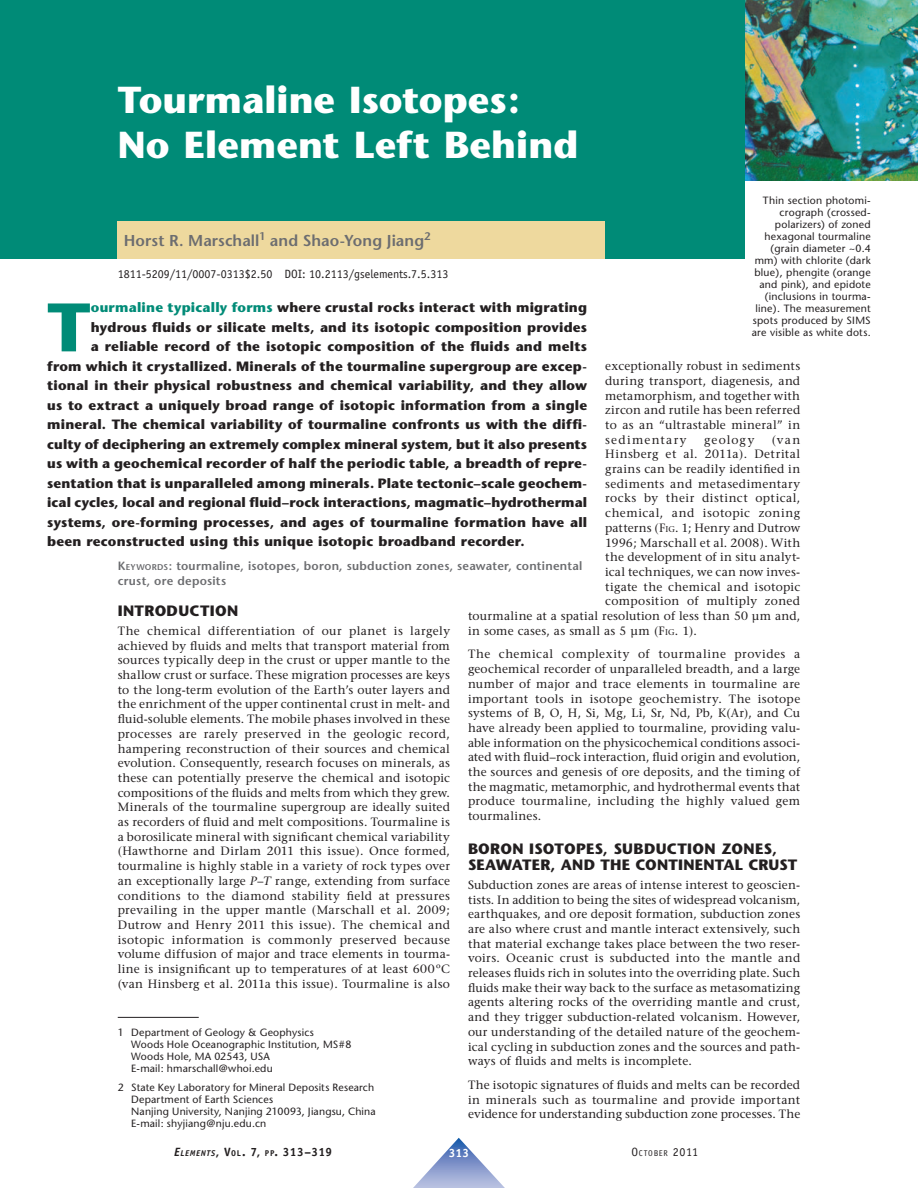
<style>
.page{position:relative;width:918px;height:1188px;background:#fff}
.page>*{position:absolute;margin:0;border:0;box-sizing:border-box;transform-origin:0 0}
.t1{font:700 68.4px "Stone Sans";color:#008b77}
.t2{font:700 37.5px/45px "Stone Sans";letter-spacing:.005em;color:#fff}
.t3{font:600 15.75px "Stone Sans";letter-spacing:.005em;color:#6c6d70}
.t4{font:700 15px/15.8px "Stone Sans";letter-spacing:.02em;color:#231f20}
.t5{font:700 13.5px "Stone Sans";letter-spacing:.015em;color:#231f20}
.t6{font:12px/14.7px "Stone Serif";letter-spacing:.025em;color:#231f20;text-align:justify}
.t7{font:600 12px/14.7px "Stone Sans";letter-spacing:.02em;color:#6c6d70}
.t8{font:12px "Officina Sans";color:#231f20}
.t9{font:12px "Stone Serif";letter-spacing:.045em;color:#231f20}
.t10{font:12px "Stone Serif";letter-spacing:.005em;color:#231f20}
.t11{font:700 12px "Officina Sans";letter-spacing:.025em;color:#231f20}
.t12{font:12px "Stone Serif";letter-spacing:.085em;color:#231f20}
.t13{font:700 12px "Officina Sans";color:#fff}
.t14{font:10.5px/12px "Stone Sans";letter-spacing:.02em;color:#231f20}
.t15{font:8.4px "Officina Sans";letter-spacing:.085em;color:#231f20}
.s1{color:#008b77}
.s2{font-size:8.4px}
.s3{font-style:italic}
.s4{font-style:italic;font-size:8.4px}
.s5{font-size:12px}
</style>
<div class="page">
<svg style="left:413px;top:1138px;width:92px;height:50px"></svg>
<img style="left:745px;top:0;width:173px;height:181px">
<div style="left:0;top:0;width:745px;height:259px;background:#008b77"></div>
<div style="left:118px;top:221px;width:487px;height:38px;background:#eed99e"></div>
<hr style="left:118px;top:1017px;width:81px;height:1px;background:#231f20">
<h2 class="t2" style="left:118px;top:81px;width:462px">Tourmaline Isotopes:<br>No Element Left Behind</h2>
<p class="t14" style="left:752px;top:195px;width:120px;text-align:right">Thin section photomi&shy;crograph (crossed&shy;polarizers) of zoned hexagonal tourmaline (grain diameter ~0.4 mm) with chlorite (dark blue), phengite (orange and pink), and epidote (inclusions in tourma&shy;line). The measurement spots produced by SIMS are visible as white dots.</p>
<h3 class="t3" style="left:124px;top:234px;width:308px">Horst R. Marschall<sup>1</sup> and Shao-Yong Jiang<sup>2</sup></h3>
<p class="t8" style="left:118px;top:270px;width:332px">1811-5209/11/0007-0313$2.50 DOI: 10.2113/gselements.7.5.313</p>
<h1 class="t1" style="left:47px;top:301px;width:45px">T</h1>
<p class="t5" style="left:91px;top:302px;width:498px"><span class="s1">ourmaline typically forms</span> where crustal rocks interact with migrating</p>
<p class="t5" style="left:91px;top:322px;width:498px">hydrous fluids or silicate melts, and its isotopic composition provides</p>
<p class="t5" style="left:91px;top:341px;width:498px">a reliable record of the isotopic composition of the fluids and melts</p>
<p class="t5" style="left:47px;top:361px;width:541px">from which it crystallized. Minerals of the tourmaline supergroup are excep-</p>
<p class="t5" style="left:47px;top:380px;width:541px">tional in their physical robustness and chemical variability, and they allow</p>
<p class="t5" style="left:47px;top:400px;width:541px">us to extract a uniquely broad range of isotopic information from a single</p>
<p class="t5" style="left:47px;top:419px;width:541px">mineral. The chemical variability of tourmaline confronts us with the diffi-</p>
<p class="t5" style="left:47px;top:439px;width:541px">culty of deciphering an extremely complex mineral system, but it also presents</p>
<p class="t5" style="left:47px;top:458px;width:541px">us with a geochemical recorder of half the periodic table, a breadth of repre-</p>
<p class="t5" style="left:47px;top:478px;width:541px">sentation that is unparalleled among minerals. Plate tectonic–scale geochem-</p>
<p class="t5" style="left:47px;top:497px;width:541px">ical cycles, local and regional fluid–rock interactions, magmatic–hydrothermal</p>
<p class="t5" style="left:47px;top:517px;width:541px">systems, ore-forming processes, and ages of tourmaline formation have all</p>
<p class="t5" style="left:47px;top:536px;width:479px">been reconstructed using this unique isotopic broadband recorder.</p>
<p class="t7" style="left:118px;top:560px;width:466px">K<span class="s2">EYWORDS</span>: tourmaline, isotopes, boron, subduction zones, seawater, continental crust, ore deposits</p>
<p class="t6" style="left:605px;top:360px;width:197px">exceptionally robust in sediments during transport, diagenesis, and metamorphism, and together with zircon and rutile has been referred to as an “ultrastable mineral” in sedimentary</p>
<p class="t12" style="left:704px;top:435px;width:52px">geology</p>
<p class="t6" style="left:772px;top:433px;width:30px">(van</p>
<p class="t6" style="left:605px;top:448px;width:196px">Hinsberg et al. 2011a). Detrital</p>
<p class="t6" style="left:605px;top:463px;width:197px">grains can be readily identified in</p>
<p class="t6" style="left:605px;top:477px;width:196px">sediments and metasedimentary</p>
<p class="t9" style="left:605px;top:494px;width:197px">rocks by their distinct optical,</p>
<p class="t9" style="left:605px;top:508px;width:197px">chemical, and isotopic zoning</p>
<p class="t6" style="left:605px;top:522px;width:197px">patterns (F<span class="s2">IG</span>. 1; Henry and Dutrow</p>
<p class="t6" style="left:605px;top:536px;width:196px">1996; Marschall et al. 2008). With</p>
<p class="t10" style="left:605px;top:552px;width:197px">the development of in situ analyt-</p>
<p class="t6" style="left:605px;top:566px;width:196px">ical techniques, we can now inves-</p>
<p class="t6" style="left:605px;top:580px;width:197px">tigate the chemical and isotopic</p>
<p class="t6" style="left:605px;top:595px;width:196px">composition of multiply zoned</p>
<p class="t6" style="left:468px;top:610px;width:334px">tourmaline at a spatial resolution of less than 50 µm and,</p>
<p class="t6" style="left:468px;top:624px;width:231px">in some cases, as small as 5 µm (F<span class="s2">IG</span>. 1).</p>
<p class="t6" style="left:468px;top:648px;width:334px">The chemical complexity of tourmaline provides a geochemical recorder of unparalleled breadth, and a large number of major and trace elements in tourmaline are important tools in isotope geochemistry. The isotope systems of B, O, H, Si, Mg, Li, Sr, Nd, Pb, K(Ar), and Cu have already been applied to tourmaline, providing valu&shy;able information on the physicochemical conditions associ&shy;ated with fluid–rock interaction, fluid origin and evolution, the sources and genesis of ore deposits, and the timing of the magmatic, metamorphic, and hydrothermal events that produce tourmaline, including the highly valued gem tourmalines.</p>
<p class="t4" style="left:468px;top:842px;width:331px">BORON ISOTOPES, SUBDUCTION ZONES,<br>SEAWATER, AND THE CONTINENTAL CRUST</p>
<p class="t6" style="left:468px;top:879px;width:334px">Subduction zones are areas of intense interest to geoscien&shy;tists. In addition to being the sites of widespread volcanism, earthquakes, and ore deposit formation, subduction zones are also where crust and mantle interact extensively, such that material exchange takes place between the two reser&shy;voirs. Oceanic crust is subducted into the mantle and releases fluids rich in solutes into the overriding plate. Such fluids make their way back to the surface as metasomatizing agents altering rocks of the overriding mantle and crust, and they trigger subduction-related volcanism. However, our understanding of the detailed nature of the geochem&shy;ical cycling in subduction zones and the sources and path&shy;ways of fluids and melts is incomplete.</p>
<p class="t6" style="left:468px;top:1079px;width:334px">The isotopic signatures of fluids and melts can be recorded in minerals such as tourmaline and provide important evidence for understanding subduction zone processes. The</p>
<p class="t4" style="left:118px;top:604px;width:122px">INTRODUCTION</p>
<p class="t6" style="left:118px;top:625px;width:334px">The chemical differentiation of our planet is largely achieved by fluids and melts that transport material from sources typically deep in the crust or upper mantle to the shallow crust or surface. These migration processes are keys to the long-term evolution of the Earth’s outer layers and the enrichment of the upper continental crust in melt- and fluid-soluble elements. The mobile phases involved in these processes are rarely preserved in the geologic record, hampering reconstruction of their sources and chemical evolution. Consequently, research focuses on minerals, as these can potentially preserve the chemical and isotopic compositions of the fluids and melts from which they grew.<br>Minerals of the tourmaline supergroup are ideally suited as recorders of fluid and melt compositions. Tourmaline is a borosilicate mineral with significant chemical variability (Hawthorne and Dirlam 2011 this issue). Once formed, tourmaline is highly stable in a variety of rock types over an exceptionally large <span class="s3">P</span>–<span class="s3">T</span> range, extending from surface conditions to the diamond stability field at pressures prevailing in the upper mantle (Marschall et al. 2009; Dutrow and Henry 2011 this issue). The chemical and isotopic information is commonly preserved because volume diffusion of major and trace elements in tourma&shy;line is insignificant up to temperatures of at least 600 ºC (van Hinsberg et al. 2011a this issue). Tourmaline is also</p>
<p class="t14" style="left:131px;top:1027px;width:222px;text-indent:-13px">1 Department of Geology &amp; Geophysics<br>Woods Hole Oceanographic Institution, MS#8<br>Woods Hole, MA 02543, USA<br>E-mail: hmarschall@whoi.edu</p>
<p class="t14" style="left:131px;top:1083px;width:246px;text-indent:-13px">2 State Key Laboratory for Mineral Deposits Research Department of Earth Sciences<br>Nanjing University, Nanjing 210093, Jiangsu, China E-mail: shyjiang@nju.edu.cn</p>
<p class="t11" style="left:174px;top:1147px;width:160px"><span class="s3">E</span><span class="s4">LEMENTS</span>, V<span class="s2">OL</span>. 7, <span class="s2">PP</span>. 313–319</p>
<p class="t13" style="left:449px;top:1149px;width:22px">313</p>
<p class="t15" style="left:631px;top:1150px;width:68px"><span class="s5">O</span>CTOBER <span class="s5">2011</span></p>
</div>
